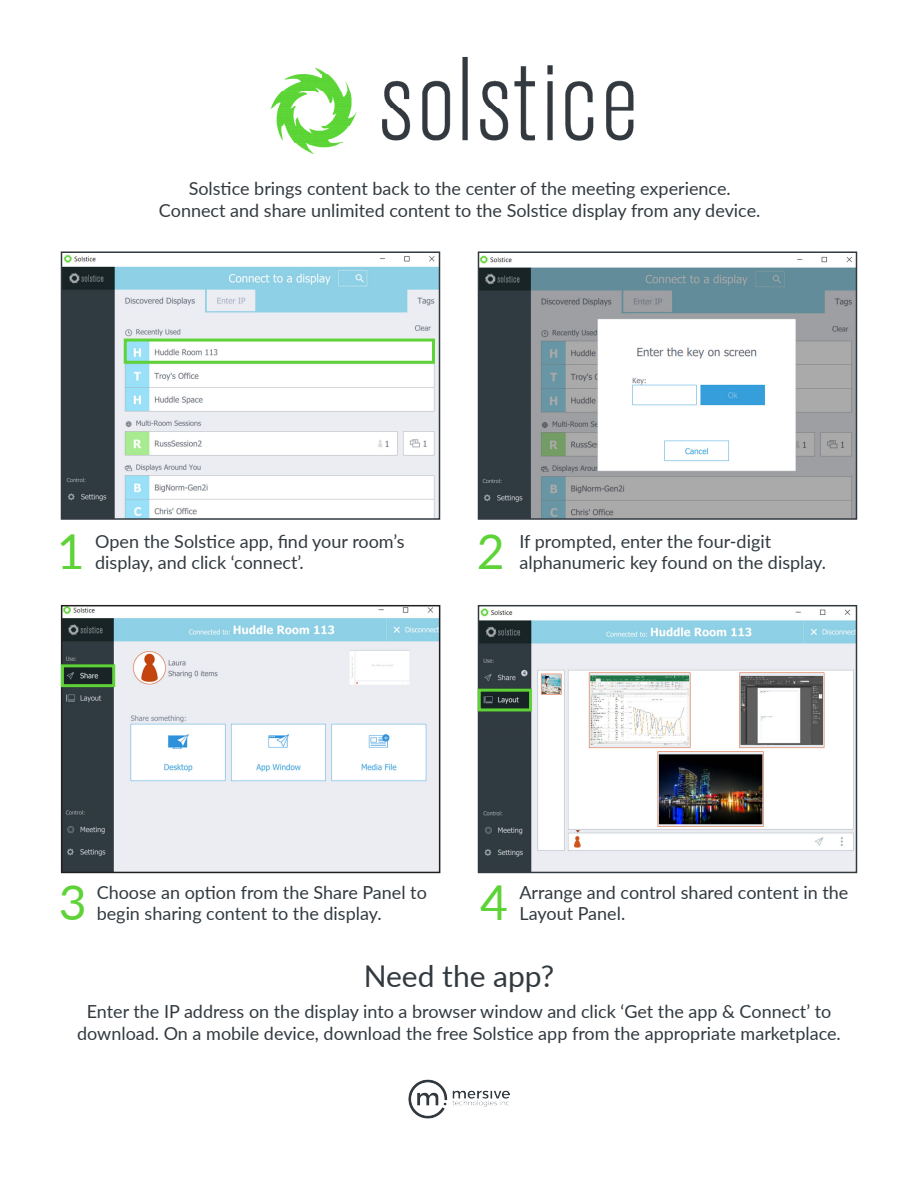
<style>
.page{position:relative;width:918px;height:1188px;background:#fff}
.page>*{position:absolute;margin:0;border:0;box-sizing:border-box;transform-origin:0 0}
.t1{font:48.15px "Lato";color:#5ed337}
.t2{font:30px "Lato";color:#323a40}
.t3{font:18px/21.6px "Lato";color:#323a40}
</style>
<div class="page">
<img style="left:64px;top:608px;width:373px;height:262px">
<div style="left:61px;top:605px;width:379px;height:268px;border:2px solid #231f20"></div>
<img style="left:64px;top:254px;width:373px;height:263px">
<div style="left:61px;top:251px;width:379px;height:269px;border:2px solid #323a40"></div>
<img style="left:481px;top:255px;width:373px;height:262px">
<div style="left:478px;top:251px;width:379px;height:269px;border:2px solid #323a40"></div>
<img style="left:481px;top:608px;width:373px;height:262px">
<div style="left:478px;top:605px;width:379px;height:268px;border:2px solid #323a40"></div>
<div style="left:124px;top:339px;width:311px;height:25px;border:3px solid #5ed337"></div>
<div style="left:61px;top:664px;width:54px;height:23px;border:3px solid #5ed337"></div>
<div style="left:478px;top:689px;width:54px;height:22px;border:3px solid #5ed337"></div>
<img style="left:270px;top:57px;width:364px;height:97px">
<img style="left:409px;top:1079px;width:100px;height:39px">
<p class="t3" style="left:189px;top:177px;width:544px">Solstice brings content back to the center of the meeting experience.</p>
<p class="t3" style="left:159px;top:198px;width:603px">Connect and share unlimited content to the Solstice display from any device.</p>
<p class="t1" style="left:57px;top:517px;width:29px">1</p>
<p class="t3" style="left:95px;top:529px;width:311px">Open the Solstice app, find your room’s display, and click ‘connect’.</p>
<p class="t1" style="left:477px;top:517px;width:29px">2</p>
<p class="t3" style="left:519px;top:529px;width:253px">If prompted, enter the four-digit</p>
<p class="t3" style="left:519px;top:551px;width:308px">alphanumeric key found on the display.</p>
<p class="t3" style="left:97px;top:880px;width:332px">Choose an option from the Share Panel to begin sharing content to the display.</p>
<p class="t3" style="left:519px;top:880px;width:330px">Arrange and control shared content in the<br>Layout Panel.</p>
<p class="t1" style="left:59px;top:868px;width:29px">3</p>
<p class="t1" style="left:480px;top:868px;width:29px">4</p>
<p class="t2" style="left:364px;top:955px;width:192px">Need the app?</p>
<p class="t3" style="left:87px;top:1000px;width:746px">Enter the IP address on the display into a browser window and click ‘Get the app &amp; Connect’ to</p>
<p class="t3" style="left:77px;top:1022px;width:765px">download. On a mobile device, download the free Solstice app from the appropriate marketplace.</p>
</div>
